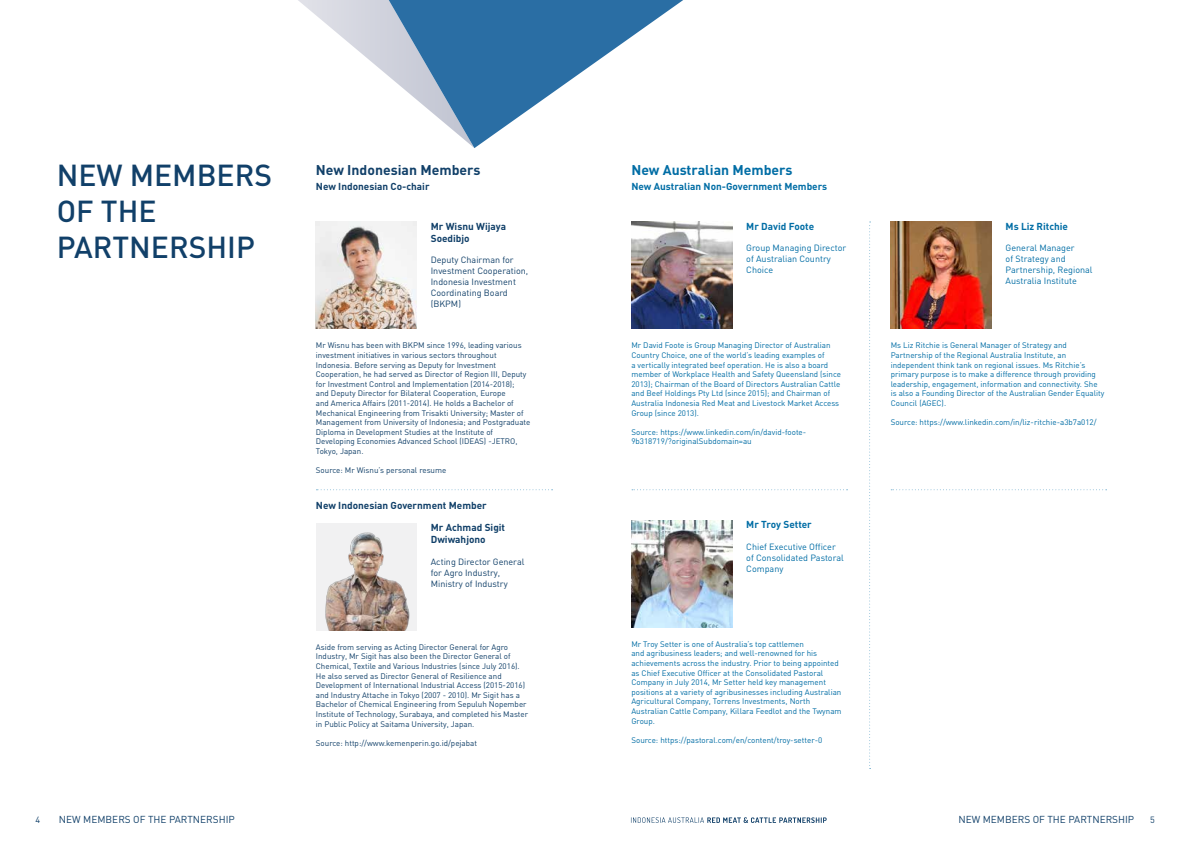
<style>
.page{position:relative;width:1191px;height:842px;background:#fff}
.page>*{position:absolute;margin:0;border:0;box-sizing:border-box;transform-origin:0 0}
.t1{font:500 30px/36px "DIN";color:#114069}
.t2{font:700 14px "DIN";color:#114069}
.t3{font:700 14px "DIN";color:#006da5}
.t4{font:700 10px/12px "DIN";color:#114069}
.t5{font:700 10px "DIN";color:#006da5}
.t6{font:10px "DIN";color:#114069}
.t7{font:9px/10.8px "DIN";color:#006da5}
.t8{font:9px/10.8px "DIN";color:#114069}
.t9{font:8px/9.6px "DIN";color:#006da5}
.t10{font:8px/9.6px "DIN";color:#114069}
</style>
<div class="page">
<img style="left:316px;top:221px;width:100px;height:108px">
<img style="left:316px;top:523px;width:100px;height:107px">
<img style="left:631px;top:221px;width:101px;height:108px">
<img style="left:890px;top:221px;width:101px;height:108px">
<img style="left:631px;top:520px;width:101px;height:107px">
<svg style="left:316px;top:489px;width:236px;height:1px"></svg>
<svg style="left:632px;top:489px;width:215px;height:1px"></svg>
<svg style="left:891px;top:489px;width:215px;height:1px"></svg>
<svg style="left:869px;top:221px;width:1px;height:548px"></svg>
<svg style="left:298px;top:0;width:91px;height:76px"></svg>
<svg style="left:389px;top:0;width:294px;height:148px"></svg>
<svg style="left:631px;top:817px;width:195px;height:6px"></svg>
<h1 class="t1" style="left:57px;top:156px;width:217px">NEW MEMBERS</h1>
<h2 class="t3" style="left:631px;top:161px;width:163px">New Australian Members</h2>
<h1 class="t1" style="left:57px;top:192px;width:200px">OF THE<br>PARTNERSHIP</h1>
<h2 class="t2" style="left:316px;top:161px;width:166px">New Indonesian Members</h2>
<p class="t4" style="left:316px;top:180px;width:115px">New Indonesian Co-chair</p>
<p class="t5" style="left:631px;top:180px;width:197px">New Australian Non-Government Members</p>
<p class="t4" style="left:431px;top:220px;width:77px">Mr Wisnu Wijaya<br>Soedibjo</p>
<p class="t8" style="left:431px;top:255px;width:99px">Deputy Chairman for<br>Investment Cooperation,<br>Indonesia Investment<br>Coordinating Board (BKPM)</p>
<p class="t5" style="left:746px;top:220px;width:69px">Mr David Foote</p>
<p class="t7" style="left:746px;top:243px;width:101px">Group Managing Director of Australian Country<br>Choice</p>
<p class="t10" style="left:316px;top:341px;width:216px">Mr Wisnu has been with BKPM since 1996, leading various investment initiatives in various sectors throughout Indonesia. Before serving as Deputy for Investment Cooperation, he had served as Director of Region III, Deputy for Investment Control and Implementation (2014-2018);<br>and Deputy Director for Bilateral Cooperation, Europe<br>and America Affairs (2011-2014). He holds a Bachelor of Mechanical Engineering from Trisakti University; Master of Management from University of Indonesia; and Postgraduate Diploma in Development Studies at the Institute of Developing Economies Advanced School (IDEAS) -JETRO, Tokyo, Japan.</p>
<p class="t10" style="left:316px;top:465px;width:132px">Source: Mr Wisnu’s personal resume</p>
<p class="t4" style="left:316px;top:499px;width:172px">New Indonesian Government Member</p>
<p class="t4" style="left:431px;top:521px;width:76px">Mr Achmad Sigit<br>Dwiwahjono</p>
<p class="t8" style="left:431px;top:556px;width:95px">Acting Director General for Agro Industry,<br>Ministry of Industry</p>
<p class="t10" style="left:316px;top:642px;width:214px">Aside from serving as Acting Director General for Agro Industry, Mr Sigit has also been the Director General of Chemical, Textile and Various Industries (since July 2016).<br>He also served as Director General of Resilience and Development of International Industrial Access (2015-2016) and Industry Attache in Tokyo (2007 - 2010). Mr Sigit has a Bachelor of Chemical Engineering from Sepuluh Nopember Institute of Technology, Surabaya, and completed his Master in Public Policy at Saitama University, Japan.</p>
<p class="t10" style="left:316px;top:738px;width:163px">Source: http://www.kemenperin.go.id/pejabat</p>
<p class="t9" style="left:631px;top:340px;width:211px">Mr David Foote is Group Managing Director of Australian Country Choice, one of the world’s leading examples of<br>a vertically integrated beef operation. He is also a board member of Workplace Health and Safety Queensland (since 2013); Chairman of the Board of Directors Australian Cattle and Beef Holdings Pty Ltd (since 2015); and Chairman of Australia Indonesia Red Meat and Livestock Market Access Group (since 2013).</p>
<p class="t9" style="left:631px;top:427px;width:176px">Source: https://www.linkedin.com/in/david-foote-<br>9b318719/?originalSubdomain=au</p>
<p class="t5" style="left:746px;top:518px;width:67px">Mr Troy Setter</p>
<p class="t7" style="left:746px;top:541px;width:99px">Chief Executive Officer of Consolidated Pastoral<br>Company</p>
<p class="t9" style="left:631px;top:639px;width:212px">Mr Troy Setter is one of Australia’s top cattlemen<br>and agribusiness leaders; and well-renowned for his achievements across the industry. Prior to being appointed as Chief Executive Officer at the Consolidated Pastoral Company in July 2014, Mr Setter held key management positions at a variety of agribusinesses including Australian Agricultural Company, Torrens Investments, North Australian Cattle Company, Killara Feedlot and the Twynam Group.</p>
<p class="t9" style="left:631px;top:735px;width:192px">Source: https://pastoral.com/en/content/troy-setter-0</p>
<p class="t5" style="left:1005px;top:220px;width:64px">Ms Liz Ritchie</p>
<p class="t7" style="left:1005px;top:243px;width:89px">General Manager<br>of Strategy and<br>Partnership, Regional<br>Australia Institute</p>
<p class="t9" style="left:890px;top:340px;width:215px">Ms Liz Ritchie is General Manager of Strategy and Partnership of the Regional Australia Institute, an independent think tank on regional issues. Ms Ritchie’s primary purpose is to make a difference through providing leadership, engagement, information and connectivity. She is also a Founding Director of the Australian Gender Equality Council (AGEC).</p>
<p class="t9" style="left:890px;top:417px;width:207px">Source: https://www.linkedin.com/in/liz-ritchie-a3b7a012/</p>
<p class="t8" style="left:35px;top:814px;width:6px">4</p>
<p class="t6" style="left:59px;top:813px;width:177px">NEW MEMBERS OF THE PARTNERSHIP</p>
<p class="t6" style="left:958px;top:813px;width:177px">NEW MEMBERS OF THE PARTNERSHIP</p>
<p class="t8" style="left:1150px;top:814px;width:6px">5</p>
</div>
